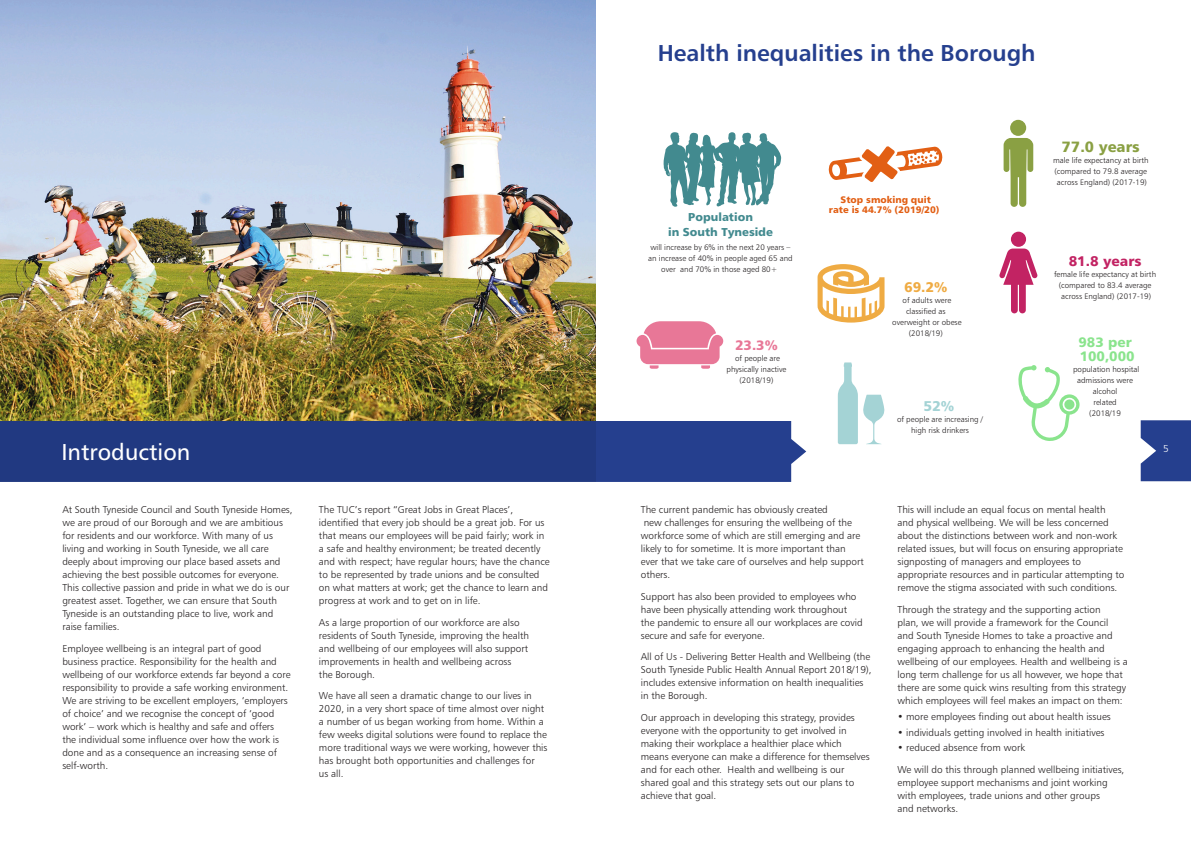
<style>
.page{position:relative;width:1191px;height:842px;background:#fff}
.page>*{position:absolute;margin:0;border:0;box-sizing:border-box;transform-origin:0 0}
._01__Title{font:23px "Humanist 777 BT Bold B";color:#253f8e}
._01__Title-2{font:23px "Humanist 777 BT Roman B";color:#fff}
._02__Body{font:14.9px "Humanist 777 BT Black B";color:#8aa043}
._02__Body-2{font:14.2px "Humanist 777 BT Black B";color:#a4d3d5}
._02__Body-3{font:14px "Humanist 777 BT Black B";color:#c22363}
._02__Body-4{font:14px "Humanist 777 BT Black B";color:#efab43}
._02__Body-5{font:13.7px/14.2px "Humanist 777 BT Black B";color:#8ae48d}
._02__Body-6{font:13.7px "Humanist 777 BT Black B";color:#e87797}
._02__Body-7{font:11.5px/15px "Humanist 777 BT Black B";color:#428a8f;text-align:center}
._02__Body-8{font:10px/13px "Humanist 777 BT Light B";color:#231f20}
.t1{font:10px "Humanist 777 BT Light B";color:#fff}
._02__Body-9{font:9.5px/10.7px "Humanist 777 BT Black B";color:#e25f14;text-align:center}
._02__Body-10{font:8px/11px "Humanist 777 BT Light B";color:#231f20;text-align:center}
</style>
<div class="page">
<svg style="left:1140px;top:420px;width:51px;height:61px"></svg>
<img style="left:0;top:0;width:595px;height:421px">
<svg style="left:0;top:421px;width:806px;height:61px;fill:#213981"></svg>
<svg style="left:663px;top:132px;width:118px;height:75px"></svg>
<svg style="left:828px;top:146px;width:115px;height:36px"></svg>
<svg style="left:636px;top:321px;width:87px;height:48px"></svg>
<svg style="left:1003px;top:138px;width:30px;height:69px"></svg>
<div style="left:1010px;top:120px;width:16px;height:16px;background:#8aa043;border-radius:50%"></div>
<svg style="left:999px;top:249px;width:38px;height:64px"></svg>
<div style="left:1011px;top:232px;width:15px;height:15px;background:#c22363;border-radius:50%"></div>
<svg style="left:838px;top:362px;width:47px;height:82px"></svg>
<svg style="left:817px;top:264px;width:67px;height:59px"></svg>
<svg style="left:1018px;top:365px;width:62px;height:76px"></svg>
<p class="_01__Title-2" style="left:61px;top:437px;width:130px">Introduction</p>
<p class="_02__Body-8" style="left:62px;top:503px;width:232px">At South Tyneside Council and South Tyneside Homes, we are proud of our Borough and we are ambitious for residents and our workforce. With many of us living and working in South Tyneside, we all care deeply about improving our place based assets and achieving the best possible outcomes for everyone.<br>This collective passion and pride in what we do is our greatest asset. Together, we can ensure that South Tyneside is an outstanding place to live, work and raise families.</p>
<p class="_02__Body-8" style="left:62px;top:642px;width:230px">Employee wellbeing is an integral part of good business practice. Responsibility for the health and wellbeing of our workforce extends far beyond a core responsibility to provide a safe working environment.<br>We are striving to be excellent employers, ‘employers of choice’ and we recognise the concept of ‘good work’ – work which is healthy and safe and offers<br>the individual some influence over how the work is done and as a consequence an increasing sense of self-worth.</p>
<p class="_02__Body-8" style="left:319px;top:503px;width:232px">The TUC’s report “Great Jobs in Great Places’, identified that every job should be a great job. For us that means our employees will be paid fairly; work in a safe and healthy environment; be treated decently and with respect; have regular hours; have the chance to be represented by trade unions and be consulted on what matters at work; get the chance to learn and progress at work and to get on in life.</p>
<p class="_02__Body-8" style="left:319px;top:616px;width:211px">As a large proportion of our workforce are also residents of South Tyneside, improving the health and wellbeing of our employees will also support improvements in health and wellbeing across<br>the Borough.</p>
<p class="_02__Body-8" style="left:319px;top:689px;width:230px">We have all seen a dramatic change to our lives in 2020, in a very short space of time almost over night a number of us began working from home. Within a few weeks digital solutions were found to replace the more traditional ways we were working, however this has brought both opportunities and challenges for<br>us all.</p>
<p class="_01__Title" style="left:658px;top:39px;width:379px">Health inequalities in the Borough</p>
<p class="_02__Body-7" style="left:668px;top:209px;width:106px">Population<br>in South Tyneside</p>
<p class="_02__Body-10" style="left:648px;top:241px;width:146px">will increase by 6% in the next 20 years – an increase of 40% in people aged 65 and over and 70% in those aged 80+</p>
<p class="_02__Body-6" style="left:735px;top:337px;width:44px">23.3%</p>
<p class="_02__Body-10" style="left:726px;top:353px;width:61px">of people are physically inactive (2018/19)</p>
<p class="_02__Body-9" style="left:829px;top:194px;width:112px">Stop smoking quit rate is 44.7% (2019/20)</p>
<p class="_02__Body-4" style="left:904px;top:278px;width:45px">69.2%</p>
<p class="_02__Body-10" style="left:892px;top:295px;width:71px">of adults were classified as overweight or obese (2018/19)</p>
<p class="_02__Body-2" style="left:923px;top:397px;width:32px">52%</p>
<p class="_02__Body-10" style="left:897px;top:414px;width:88px">of people are increasing / high risk drinkers</p>
<p class="_02__Body" style="left:1062px;top:138px;width:79px">77.0 years</p>
<p class="_02__Body-10" style="left:1053px;top:155px;width:97px">male life expectancy at birth (compared to 79.8 average across England) (2017-19)</p>
<p class="_02__Body-3" style="left:1068px;top:252px;width:74px">81.8 years</p>
<p class="_02__Body-10" style="left:1054px;top:269px;width:104px">female life expectancy at birth (compared to 83.4 average across England) (2017-19)</p>
<p class="_02__Body-5" style="left:1078px;top:335px;width:58px">983 per<br>100,000</p>
<p class="_02__Body-10" style="left:1073px;top:364px;width:68px">population hospital admissions were alcohol<br>related<br>(2018/19</p>
<p class="t1" style="left:1163px;top:443px;width:7px">5</p>
<p class="_02__Body-8" style="left:641px;top:503px;width:224px">The current pandemic has obviously created<br>new challenges for ensuring the wellbeing of the workforce some of which are still emerging and are likely to for sometime. It is more important than ever that we take care of ourselves and help support others.</p>
<p class="_02__Body-8" style="left:641px;top:590px;width:223px">Support has also been provided to employees who have been physically attending work throughout the pandemic to ensure all our workplaces are covid secure and safe for everyone.</p>
<p class="_02__Body-8" style="left:641px;top:650px;width:232px">All of Us - Delivering Better Health and Wellbeing (the South Tyneside Public Health Annual Report 2018/19), includes extensive information on health inequalities in the Borough.</p>
<p class="_02__Body-8" style="left:641px;top:711px;width:230px">Our approach in developing this strategy, provides everyone with the opportunity to get involved in making their workplace a healthier place which means everyone can make a difference for themselves and for each other. Health and wellbeing is our shared goal and this strategy sets out our plans to achieve that goal.</p>
<p class="_02__Body-8" style="left:897px;top:503px;width:228px">This will include an equal focus on mental health<br>and physical wellbeing. We will be less concerned about the distinctions between work and non-work related issues, but will focus on ensuring appropriate signposting of managers and employees to appropriate resources and in particular attempting to remove the stigma associated with such conditions.</p>
<p class="_02__Body-8" style="left:897px;top:603px;width:232px">Through the strategy and the supporting action<br>plan, we will provide a framework for the Council<br>and South Tyneside Homes to take a proactive and engaging approach to enhancing the health and wellbeing of our employees. Health and wellbeing is a long term challenge for us all however, we hope that there are some quick wins resulting from this strategy which employees will feel makes an impact on them:</p>
<p class="_02__Body-8" style="left:897px;top:710px;width:215px">• more employees finding out about health issues</p>
<p class="_02__Body-8" style="left:897px;top:725px;width:208px">• individuals getting involved in health initiatives</p>
<p class="_02__Body-8" style="left:897px;top:741px;width:129px">• reduced absence from work</p>
<p class="_02__Body-8" style="left:897px;top:763px;width:228px">We will do this through planned wellbeing initiatives, employee support mechanisms and joint working with employees, trade unions and other groups<br>and networks.</p>
</div>
